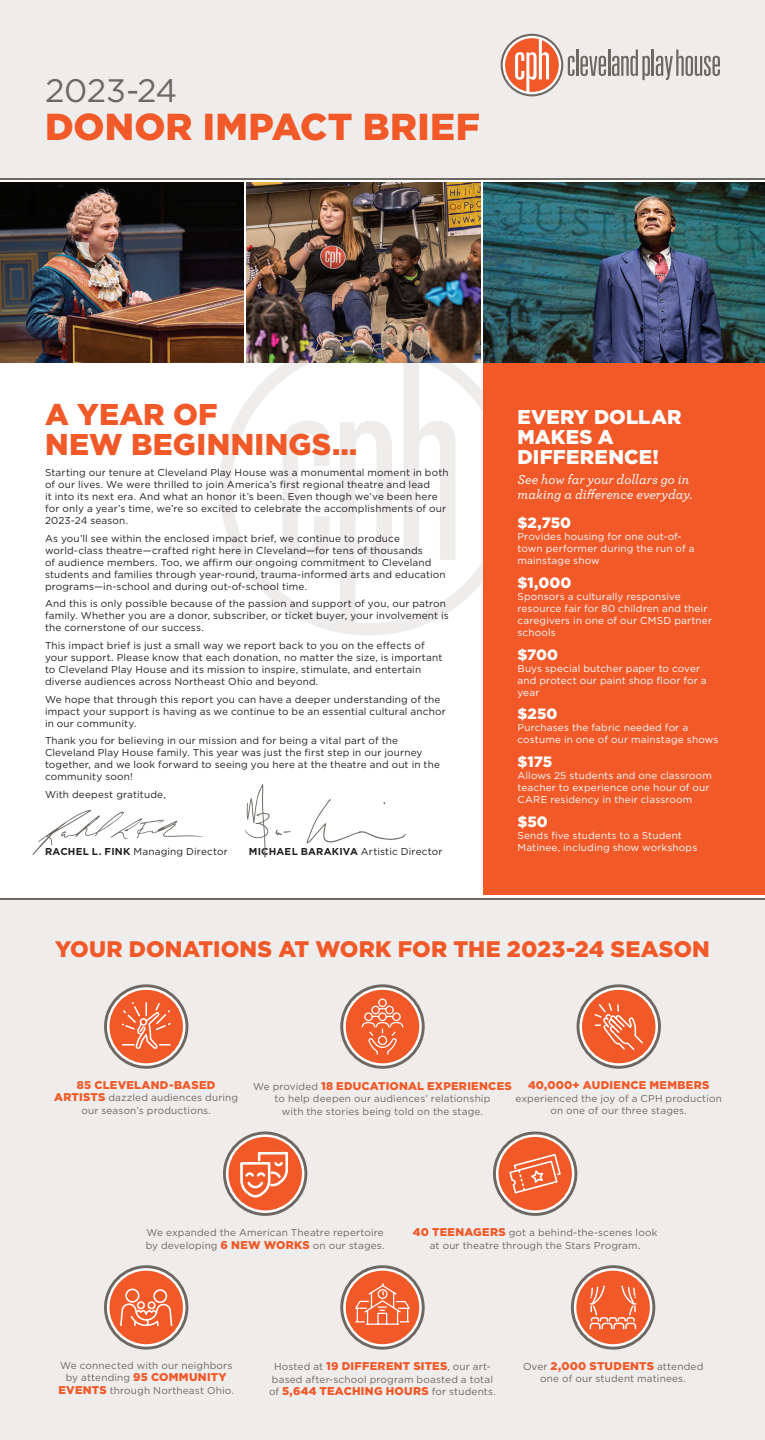
<style>
.page{position:relative;width:765px;height:1440px;background:#fff}
.page>*{position:absolute;margin:0;border:0;box-sizing:border-box;transform-origin:0 0}
.t1{font:900 37.5px "Gotham";letter-spacing:.01em;color:#f15929}
.t2{font:32.5px "Gotham";letter-spacing:-.015em;color:#6d6862}
.t3{font:900 30px/30px "Gotham";letter-spacing:.01em;color:#f15929}
.t4{font:900 22.5px "Gotham";letter-spacing:.005em;color:#f15929}
.t5{font:900 20px/20px "Gotham";letter-spacing:.01em;color:#fff}
.t6{font:900 15px "Gotham";color:#fff}
.t7{font:italic 500 13.75px/15px "Archer";color:#fff}
.t8{font:900 11.25px "Gotham";letter-spacing:.02em;color:#f15929}
.t9{font:10px/12px "Gotham";letter-spacing:.015em;color:#231f20}
.t10{font:10px/12.5px "Gotham";letter-spacing:.015em;color:#6d6862;text-align:center}
.t11{font:10px/12px "Gotham";letter-spacing:.015em;color:#fff}
.s1{font-weight:700}
.s2{font-weight:900;font-size:11.25px;color:#f15929}
.s3{font-weight:400;font-size:10px;color:#6d6862}
</style>
<div class="page">
<div style="left:0;top:900px;width:765px;height:540px;background:#eeedec"></div>
<svg style="left:219px;top:338px;width:265px;height:298px"></svg>
<svg style="left:282px;top:421px;width:48px;height:140px"></svg>
<div style="left:484px;top:362px;width:281px;height:533px;background:#f15929"></div>
<svg style="left:245px;top:784px;width:46px;height:73px"></svg>
<svg style="left:307px;top:799px;width:99px;height:44px"></svg>
<svg style="left:32px;top:810px;width:171px;height:45px"></svg>
<div style="left:104px;top:984px;width:84px;height:85px;border:6px solid #6d6862;border-radius:50%"></div>
<div style="left:108px;top:989px;width:76px;height:76px;background:#f15929;border-radius:50%"></div>
<div style="left:107px;top:987px;width:78px;height:79px;border:2px solid #fff;border-radius:50%"></div>
<svg style="left:122px;top:1002px;width:49px;height:47px"></svg>
<svg style="left:343px;top:988px;width:79px;height:78px"></svg>
<div style="left:340px;top:984px;width:85px;height:85px;border:6px solid #6d6862;border-radius:50%"></div>
<div style="left:345px;top:989px;width:75px;height:76px;background:#f15929;border-radius:50%"></div>
<div style="left:343px;top:987px;width:79px;height:79px;border:2px solid #fff;border-radius:50%"></div>
<svg style="left:361px;top:998px;width:43px;height:57px"></svg>
<svg style="left:107px;top:1268px;width:78px;height:79px"></svg>
<div style="left:104px;top:1265px;width:84px;height:85px;border:6px solid #6d6862;border-radius:50%"></div>
<div style="left:108px;top:1269px;width:76px;height:76px;background:#f15929;border-radius:50%"></div>
<div style="left:107px;top:1268px;width:78px;height:79px;border:2px solid #fff;border-radius:50%"></div>
<svg style="left:120px;top:1288px;width:53px;height:39px"></svg>
<svg style="left:574px;top:1268px;width:78px;height:79px"></svg>
<div style="left:571px;top:1265px;width:84px;height:85px;border:6px solid #6d6862;border-radius:50%"></div>
<div style="left:575px;top:1269px;width:76px;height:76px;background:#f15929;border-radius:50%"></div>
<div style="left:574px;top:1268px;width:78px;height:79px;border:2px solid #fff;border-radius:50%"></div>
<svg style="left:590px;top:1286px;width:47px;height:43px"></svg>
<div style="left:493px;top:1131px;width:84px;height:85px;border:6px solid #6d6862;border-radius:50%"></div>
<div style="left:497px;top:1136px;width:76px;height:76px;background:#f15929;border-radius:50%"></div>
<div style="left:496px;top:1134px;width:78px;height:79px;border:2px solid #fff;border-radius:50%"></div>
<svg style="left:509px;top:1154px;width:52px;height:40px"></svg>
<svg style="left:343px;top:1268px;width:79px;height:78px"></svg>
<div style="left:340px;top:1265px;width:85px;height:85px;border:6px solid #6d6862;border-radius:50%"></div>
<div style="left:345px;top:1269px;width:75px;height:76px;background:#f15929;border-radius:50%"></div>
<div style="left:343px;top:1268px;width:79px;height:79px;border:2px solid #fff;border-radius:50%"></div>
<svg style="left:354px;top:1282px;width:57px;height:43px"></svg>
<div style="left:223px;top:1131px;width:84px;height:85px;border:6px solid #6d6862;border-radius:50%"></div>
<div style="left:227px;top:1136px;width:76px;height:76px;background:#f15929;border-radius:50%"></div>
<div style="left:226px;top:1134px;width:78px;height:79px;border:2px solid #fff;border-radius:50%"></div>
<svg style="left:240px;top:1152px;width:48px;height:45px"></svg>
<div style="left:577px;top:984px;width:84px;height:85px;border:6px solid #6d6862;border-radius:50%"></div>
<div style="left:581px;top:989px;width:76px;height:76px;background:#f15929;border-radius:50%"></div>
<div style="left:580px;top:987px;width:78px;height:79px;border:2px solid #fff;border-radius:50%"></div>
<svg style="left:594px;top:1003px;width:49px;height:47px"></svg>
<hr style="left:0;top:178px;width:765px;height:2px;background:#6d6862">
<hr style="left:0;top:898px;width:765px;height:2px;background:#6d6862">
<div style="left:0;top:0;width:765px;height:178px;background:#eeedec"></div>
<hr style="left:608px;top:50px;width:2px;height:26px;background:#6d6862">
<svg style="left:612px;top:50px;width:38px;height:30px"></svg>
<hr style="left:652px;top:50px;width:2px;height:26px;background:#6d6862">
<svg style="left:656px;top:50px;width:64px;height:30px"></svg>
<svg style="left:501px;top:34px;width:105px;height:62px"></svg>
<img style="left:0;top:183px;width:243px;height:180px">
<img style="left:247px;top:183px;width:234px;height:180px">
<img style="left:484px;top:183px;width:281px;height:180px">
<h2 class="t2" style="left:45px;top:70px;width:134px">2023-24</h2>
<h1 class="t1" style="left:45px;top:100px;width:437px">DONOR IMPACT BRIEF</h1>
<h3 class="t3" style="left:45px;top:399px;width:314px">A YEAR OF<br>NEW BEGINNINGS…</h3>
<p class="t9" style="left:45px;top:466px;width:405px">Starting our tenure at Cleveland Play House was a monumental moment in both of our lives. We were thrilled to join America’s first regional theatre and lead<br>it into its next era. And what an honor it’s been. Even though we’ve been here for only a year’s time, we’re so excited to celebrate the accomplishments of our 2023-24 season.</p>
<p class="t9" style="left:45px;top:532px;width:402px">As you’ll see within the enclosed impact brief, we continue to produce world-class theatre—crafted right here in Cleveland—for tens of thousands<br>of audience members. Too, we affirm our ongoing commitment to Cleveland students and families through year-round, trauma-informed arts and education programs—in-school and during out-of-school time.</p>
<p class="t9" style="left:45px;top:598px;width:405px">And this is only possible because of the passion and support of you, our patron family. Whether you are a donor, subscriber, or ticket buyer, your involvement is the cornerstone of our success.</p>
<p class="t9" style="left:45px;top:639px;width:399px">This impact brief is just a small way we report back to you on the effects of your support. Please know that each donation, no matter the size, is important to Cleveland Play House and its mission to inspire, stimulate, and entertain diverse audiences across Northeast Ohio and beyond.</p>
<p class="t9" style="left:45px;top:693px;width:402px">We hope that through this report you can have a deeper understanding of the impact your support is having as we continue to be an essential cultural anchor in our community.</p>
<p class="t9" style="left:45px;top:735px;width:396px">Thank you for believing in our mission and for being a vital part of the Cleveland Play House family. This year was just the first step in our journey together, and we look forward to seeing you here at the theatre and out in the community soon!</p>
<p class="t9" style="left:45px;top:788px;width:122px">With deepest gratitude,</p>
<p class="t9" style="left:45px;top:845px;width:184px"><span class="s1">RACHEL L. FINK</span> Managing Director</p>
<p class="t9" style="left:249px;top:845px;width:195px"><span class="s1">MICHAEL BARAKIVA</span> Artistic Director</p>
<h3 class="t5" style="left:518px;top:406px;width:165px">EVERY DOLLAR<br>MAKES A<br>DIFFERENCE!</h3>
<h3 class="t7" style="left:518px;top:471px;width:177px">See how far your dollars go in making a difference everyday.</h3>
<h3 class="t6" style="left:518px;top:513px;width:55px">$2,750</h3>
<p class="t11" style="left:518px;top:531px;width:179px">Provides housing for one out-of&shy;town performer during the run of a mainstage show</p>
<h3 class="t6" style="left:518px;top:572px;width:55px">$1,000</h3>
<p class="t11" style="left:518px;top:590px;width:196px">Sponsors a culturally responsive resource fair for 80 children and their caregivers in one of our CMSD partner schools</p>
<h3 class="t6" style="left:518px;top:644px;width:42px">$700</h3>
<p class="t11" style="left:518px;top:662px;width:191px">Buys special butcher paper to cover and protect our paint shop floor for a year</p>
<h3 class="t6" style="left:518px;top:704px;width:41px">$250</h3>
<p class="t11" style="left:518px;top:722px;width:202px">Purchases the fabric needed for a costume in one of our mainstage shows</p>
<h3 class="t6" style="left:518px;top:751px;width:36px">$175</h3>
<p class="t11" style="left:518px;top:769px;width:196px">Allows 25 students and one classroom teacher to experience one hour of our<br>CARE residency in their classroom</p>
<h3 class="t6" style="left:518px;top:811px;width:32px">$50</h3>
<p class="t11" style="left:518px;top:829px;width:181px">Sends five students to a Student<br>Matinee, including show workshops</p>
<h3 class="t4" style="left:55px;top:934px;width:656px">YOUR DONATIONS AT WORK FOR THE 2023-24 SEASON</h3>
<p class="t8" style="left:77px;top:1077px;width:140px">85 CLEVELAND-BASED</p>
<p class="t10" style="left:54px;top:1091px;width:186px"><span class="s2">ARTISTS</span> dazzled audiences during our season’s productions.</p>
<p class="t8" style="left:528px;top:1077px;width:183px">40,000+ AUDIENCE MEMBERS</p>
<p class="t10" style="left:516px;top:1092px;width:208px">experienced the joy of a CPH production on one of our three stages.</p>
<p class="t8" style="left:253px;top:1078px;width:260px"><span class="s3">We provided</span> 18 EDUCATIONAL EXPERIENCES</p>
<p class="t10" style="left:275px;top:1092px;width:217px">to help deepen our audiences’ relationship with the stories being told on the stage.</p>
<p class="t10" style="left:146px;top:1226px;width:240px;text-align:left">We expanded the American Theatre repertoire by developing <span class="s2">6 NEW WORKS</span> on our stages.</p>
<p class="t10" style="left:413px;top:1226px;width:246px"><span class="s2">40 TEENAGERS</span> got a behind-the-scenes look at our theatre through the Stars Program.</p>
<p class="t10" style="left:59px;top:1359px;width:177px">We connected with our neighbors by attending <span class="s2">95 COMMUNITY<br>EVENTS</span> through Northeast Ohio.</p>
<p class="t10" style="left:272px;top:1360px;width:223px;text-align:left">Hosted at <span class="s2">19 DIFFERENT SITES</span>, our art&shy;based after-school program boasted a total</p>
<p class="t8" style="left:269px;top:1383px;width:228px"><span class="s3">of</span> 5,644 TEACHING HOURS <span class="s3">for students.</span></p>
<p class="t8" style="left:523px;top:1358px;width:182px"><span class="s3">Over</span> 2,000 STUDENTS <span class="s3">attended</span></p>
<p class="t10" style="left:540px;top:1372px;width:147px">one of our student matinees.</p>
</div>
